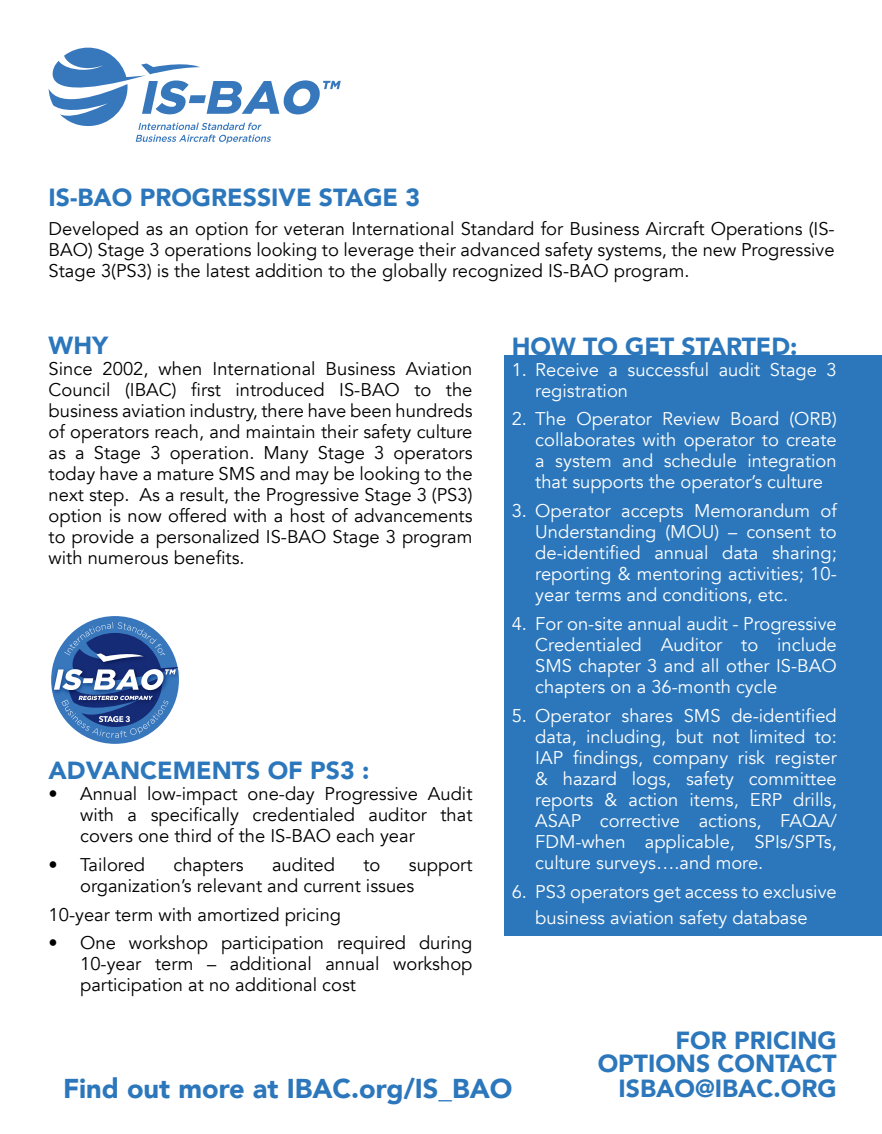
<style>
.page{position:relative;width:882px;height:1134px;background:#fff}
.page>*{position:absolute;margin:0;border:0;box-sizing:border-box;transform-origin:0 0}
.t1{font:900 27.3px "Avenir";color:#2c77bc}
.t2{font:900 24.68px/22.9px "Avenir";color:#2c77bc;text-align:right}
.t3{font:18.38px/21px "Avenir";color:#000;text-align:justify}
.t4{font:18.38px/21px "Avenir";color:#fff;text-align:justify}
</style>
<div class="page">
<svg style="left:49px;top:48px;width:292px;height:95px"></svg>
<div style="left:504px;top:355px;width:378px;height:580px;background:#2c77bc"></div>
<div style="left:51px;top:616px;width:128px;height:128px;background:#3877bc;border-radius:50%"></div>
<img style="left:51px;top:661px;width:3px;height:37px">
<svg style="left:54px;top:622px;width:125px;height:116px"></svg>
<h2 class="t2" style="left:49px;top:185px;width:373px">IS-BAO PROGRESSIVE STAGE 3</h2>
<p class="t3" style="left:49px;top:218px;width:788px">Developed as an option for veteran International Standard for Business Aircraft Operations (IS-BAO) Stage 3 operations looking to leverage their advanced safety systems, the new Progressive Stage 3(PS3) is the latest addition to the globally recognized IS-BAO program.</p>
<h2 class="t2" style="left:49px;top:333px;width:61px">WHY</h2>
<p class="t3" style="left:49px;top:358px;width:425px">Since 2002, when International Business Aviation Council (IBAC) first introduced IS-BAO to the business aviation industry, there have been hundreds of operators reach, and maintain their safety culture as a Stage 3 operation. Many Stage 3 operators today have a mature SMS and may be looking to the next step. As a result, the Progressive Stage 3 (PS3) option is now offered with a host of advancements to provide a personalized IS-BAO Stage 3 program with numerous benefits.</p>
<h2 class="t2" style="left:49px;top:758px;width:322px">ADVANCEMENTS OF PS3 :</h2>
<p class="t3" style="left:80px;top:783px;width:394px;text-indent:-31px">• Annual low-impact one-day Progressive Audit with a specifically credentialed auditor that covers one third of the IS-BAO each year</p>
<p class="t3" style="left:49px;top:854px;width:98px">• Tailored</p>
<p class="t3" style="left:174px;top:854px;width:72px">chapters</p>
<p class="t3" style="left:272px;top:854px;width:64px">audited</p>
<p class="t3" style="left:363px;top:854px;width:18px">to</p>
<p class="t3" style="left:80px;top:854px;width:394px;text-indent:329px">support organization’s relevant and current issues</p>
<p class="t3" style="left:49px;top:904px;width:294px">10-year term with amortized pricing</p>
<p class="t3" style="left:80px;top:933px;width:394px;text-indent:-31px">• One workshop participation required during 10-year term – additional annual workshop participation at no additional cost</p>
<h2 class="t2" style="left:512px;top:334px;width:287px">HOW TO GET STARTED:</h2>
<p class="t4" style="left:535px;top:359px;width:303px;text-indent:-24px">1. Receive a successful audit Stage 3 registration</p>
<p class="t4" style="left:535px;top:409px;width:303px;text-indent:-24px">2. The Operator Review Board (ORB) collaborates with operator to create a system and schedule integration that supports the operator’s culture</p>
<p class="t4" style="left:535px;top:501px;width:303px;text-indent:-24px">3. Operator accepts Memorandum of Understanding (MOU) – consent to de-identified annual data sharing; reporting &amp; mentoring activities; 10- year terms and conditions, etc.</p>
<p class="t4" style="left:535px;top:614px;width:303px;text-indent:-24px">4. For on-site annual audit - Progressive Credentialed Auditor to include SMS chapter 3 and all other IS-BAO chapters on a 36-month cycle</p>
<p class="t4" style="left:535px;top:706px;width:303px;text-indent:-24px">5. Operator shares SMS de-identified data, including, but not limited to:<br>IAP findings, company risk register &amp; hazard logs, safety committee reports &amp; action items, ERP drills, ASAP corrective actions, FAQA/ FDM-when applicable, SPIs/SPTs, culture surveys….and more.</p>
<p class="t4" style="left:512px;top:880px;width:327px;line-height:25.2px;text-align:center">6. PS3 operators get access to exclusive business aviation safety database</p>
<h1 class="t1" style="left:63px;top:1065px;width:451px">Find out more at IBAC.org/IS_BAO</h1>
<h2 class="t2" style="left:598px;top:1028px;width:241px">FOR PRICING<br>OPTIONS CONTACT</h2>
<h2 class="t2" style="left:619px;top:1076px;width:220px">ISBAO@IBAC.ORG</h2>
</div>
